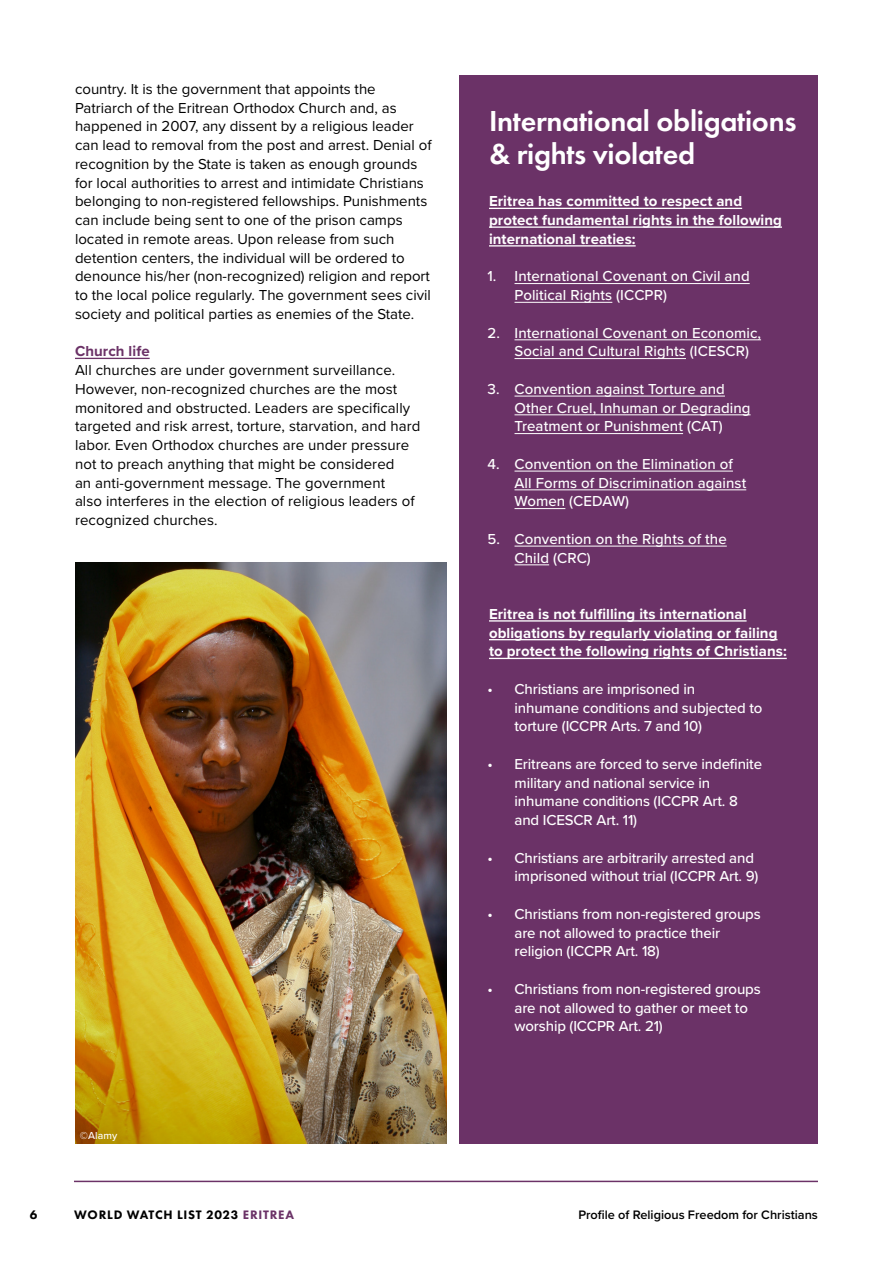
<style>
.page{position:relative;width:893px;height:1263px;background:#fff}
.page>*{position:absolute;margin:0;border:0;box-sizing:border-box;transform-origin:0 0}
.t1{font:600 30px/33px "Futura PT";letter-spacing:-.01em;color:#fff}
.t2{font:15px/18.8px "Proxima Nova";color:#000}
.t3{font:500 15px/18.8px "Proxima Nova";letter-spacing:-.01em;color:#fff}
.t4{font:700 15px/18.8px "Proxima Nova";letter-spacing:.005em;color:#fff}
.t5{font:700 15px "Proxima Nova";letter-spacing:.005em;color:#6b3267}
.t6{font:600 12.75px "Proxima Nova";color:#000}
.t7{font:800 12.75px "Futura PT";letter-spacing:.06em;color:#000}
.t8{font:500 10.5px "Proxima Nova";letter-spacing:.005em;color:#fff}
.s1{color:#6b3267}
</style>
<div class="page">
<hr style="left:74px;top:1181px;width:744px;height:1px;background:#6b3267">
<div style="left:459px;top:75px;width:359px;height:1069px;background:#6b3267"></div>
<hr style="left:75px;top:358px;width:75px;height:1px;background:#6b3267">
<hr style="left:489px;top:208px;width:253px;height:1px;background:#fff">
<hr style="left:489px;top:226px;width:293px;height:2px;background:#fff">
<hr style="left:489px;top:245px;width:147px;height:2px;background:#fff">
<hr style="left:514px;top:283px;width:236px;height:1px;background:#fff">
<hr style="left:514px;top:302px;width:98px;height:1px;background:#fff">
<hr style="left:514px;top:339px;width:247px;height:1px;background:#fff">
<hr style="left:514px;top:358px;width:172px;height:1px;background:#fff">
<hr style="left:514px;top:396px;width:211px;height:1px;background:#fff">
<hr style="left:514px;top:414px;width:237px;height:1px;background:#fff">
<hr style="left:514px;top:433px;width:169px;height:1px;background:#fff">
<hr style="left:514px;top:471px;width:219px;height:1px;background:#fff">
<hr style="left:514px;top:489px;width:232px;height:1px;background:#fff">
<hr style="left:514px;top:508px;width:51px;height:1px;background:#fff">
<hr style="left:514px;top:546px;width:213px;height:1px;background:#fff">
<hr style="left:514px;top:564px;width:35px;height:1px;background:#fff">
<hr style="left:489px;top:620px;width:258px;height:2px;background:#fff">
<hr style="left:489px;top:639px;width:288px;height:1px;background:#fff">
<hr style="left:489px;top:658px;width:298px;height:1px;background:#fff">
<img style="left:75px;top:562px;width:371px;height:582px">
<p class="t2" style="left:75px;top:79px;width:358px">country. It is the government that appoints the Patriarch of the Eritrean Orthodox Church and, as happened in 2007, any dissent by a religious leader can lead to removal from the post and arrest. Denial of recognition by the State is taken as enough grounds for local authorities to arrest and intimidate Christians belonging to non-registered fellowships. Punishments can include being sent to one of the prison camps located in remote areas. Upon release from such detention centers, the individual will be ordered to denounce his/her (non-recognized) religion and report to the local police regularly. The government sees civil society and political parties as enemies of the State.</p>
<p class="t5" style="left:75px;top:340px;width:76px">Church life</p>
<p class="t2" style="left:75px;top:360px;width:347px">All churches are under government surveillance.<br>However, non-recognized churches are the most monitored and obstructed. Leaders are specifically targeted and risk arrest, torture, starvation, and hard labor. Even Orthodox churches are under pressure not to preach anything that might be considered<br>an anti-government message. The government<br>also interferes in the election of religious leaders of recognized churches.</p>
<p class="t8" style="left:80px;top:1128px;width:39px">©Alamy</p>
<h1 class="t1" style="left:489px;top:104px;width:309px">International obligations &amp; rights violated</h1>
<p class="t4" style="left:489px;top:192px;width:294px">Eritrea has committed to respect and protect fundamental rights in the following international treaties:</p>
<p class="t3" style="left:514px;top:266px;width:237px;text-indent:-27px">1. International Covenant on Civil and<br>Political Rights (ICCPR)</p>
<p class="t3" style="left:514px;top:323px;width:248px;text-indent:-27px">2. International Covenant on Economic,<br>Social and Cultural Rights (ICESCR)</p>
<p class="t3" style="left:514px;top:379px;width:238px;text-indent:-27px">3. Convention against Torture and<br>Other Cruel, Inhuman or Degrading<br>Treatment or Punishment (CAT)</p>
<p class="t3" style="left:514px;top:454px;width:233px;text-indent:-27px">4. Convention on the Elimination of<br>All Forms of Discrimination against<br>Women (CEDAW)</p>
<p class="t3" style="left:514px;top:529px;width:214px;text-indent:-27px">5. Convention on the Rights of the<br>Child (CRC)</p>
<p class="t4" style="left:489px;top:604px;width:299px">Eritrea is not fulfilling its international obligations by regularly violating or failing to protect the following rights of Christians:</p>
<p class="t3" style="left:514px;top:679px;width:249px;text-indent:-27px">• Christians are imprisoned in inhumane conditions and subjected to torture (ICCPR Arts. 7 and 10)</p>
<p class="t3" style="left:514px;top:754px;width:249px;text-indent:-27px">• Eritreans are forced to serve indefinite military and national service in inhumane conditions (ICCPR Art. 8 and ICESCR Art. 11)</p>
<p class="t3" style="left:487px;top:848px;width:272px;text-align:right">• Christians are arbitrarily arrested and imprisoned without trial (ICCPR Art. 9)</p>
<p class="t3" style="left:514px;top:904px;width:248px;text-indent:-27px">• Christians from non-registered groups are not allowed to practice their religion (ICCPR Art. 18)</p>
<p class="t3" style="left:514px;top:979px;width:248px;text-indent:-27px">• Christians from non-registered groups are not allowed to gather or meet to worship (ICCPR Art. 21)</p>
<p class="t7" style="left:30px;top:1207px;width:9px">6</p>
<p class="t7" style="left:74px;top:1207px;width:222px">WORLD WATCH LIST 2023 <span class="s1">ERITREA</span></p>
<p class="t6" style="left:578px;top:1205px;width:241px">Profile of Religious Freedom for Christians</p>
</div>
